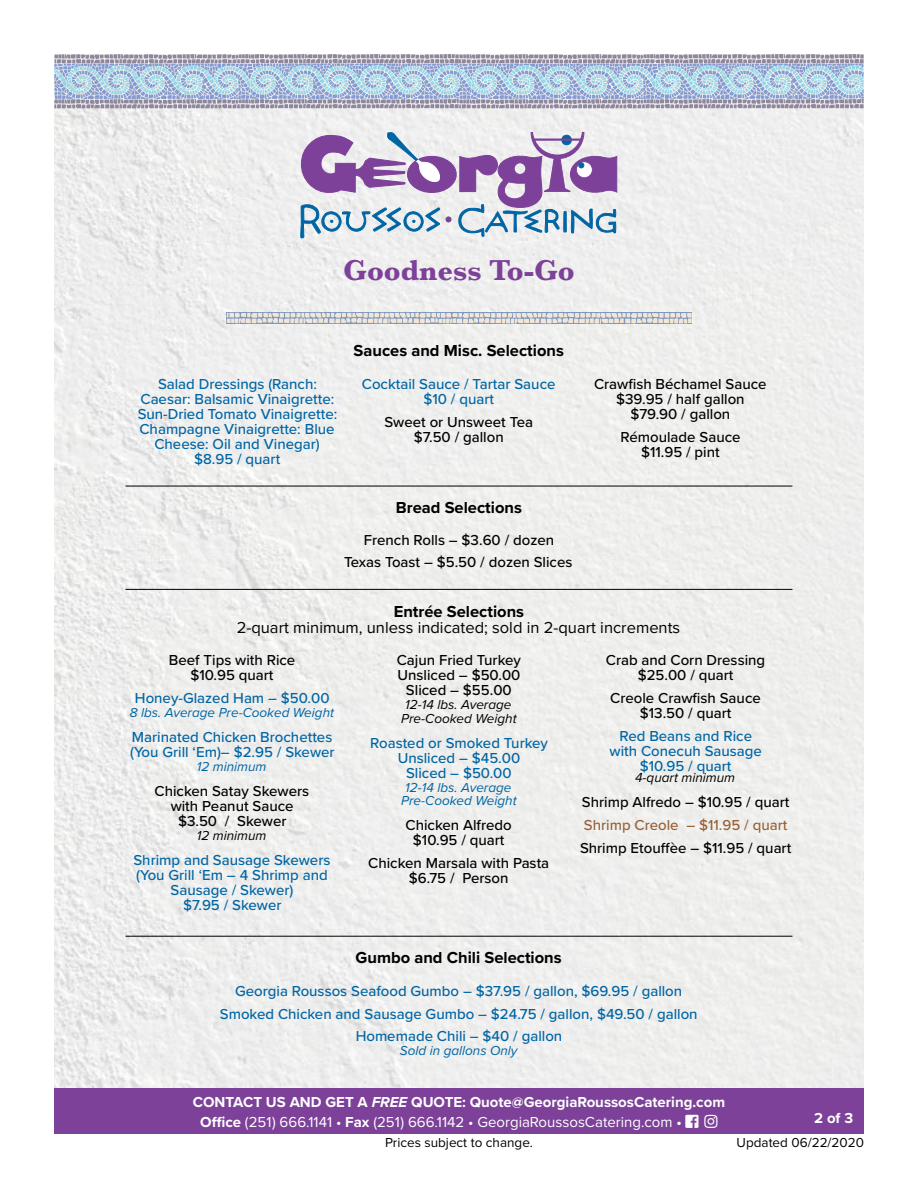
<style>
.page{position:relative;width:918px;height:1188px;background:#fff}
.page>*{position:absolute;margin:0;border:0;box-sizing:border-box;transform-origin:0 0}
.t1{font:700 30px "Baskerville";color:#7d4199}
.t2{font:700 16.5px "Proxima Nova";color:#000}
.t3{font:16.5px "Proxima Nova";color:#000}
.t4{font:500 15px/15px "Proxima Nova";color:#0065a4;text-align:center}
.t5{font:500 15px/15px "Proxima Nova";color:#000;text-align:center}
.t6{font:700 15px/19.5px "Proxima Nova";color:#fff;text-align:center}
.t7{font:500 15px "Proxima Nova";color:#976037}
.t8{font:italic 13.5px/13.5px "Proxima Nova";color:#0065a4;text-align:center}
.t9{font:italic 13.5px/13.5px "Proxima Nova";color:#000;text-align:center}
.t10{font:13.5px "Proxima Nova";color:#000}
.s1{font-style:italic}
.s2{font-weight:400}
.s3{font-weight:600}
</style>
<div class="page">
<img style="left:54px;top:108px;width:810px;height:980px">
<div style="left:54px;top:1088px;width:810px;height:46px;background:#7d4199"></div>
<svg style="left:54px;top:54px;width:810px;height:54px;background:#afbed2"></svg>
<svg style="left:300px;top:131px;width:318px;height:107px"></svg>
<svg style="left:226px;top:312px;width:466px;height:12px"></svg>
<svg style="left:227px;top:313px;width:465px;height:11px;background:#c9cace"></svg>
<hr style="left:126px;top:589px;width:666px;height:1px;background:#000">
<hr style="left:126px;top:486px;width:666px;height:1px;background:#000">
<hr style="left:126px;top:936px;width:666px;height:1px;background:#000">
<h1 class="t1" style="left:343px;top:249px;width:233px">Goodness To-Go</h1>
<p class="t2" style="left:354px;top:339px;width:212px">Sauces and Misc. Selections</p>
<p class="t4" style="left:138px;top:376px;width:201px">Salad Dressings (Ranch:<br>Caesar: Balsamic Vinaigrette:<br>Sun-Dried Tomato Vinaigrette:<br>Champagne Vinaigrette: Blue<br>Cheese: Oil and Vinegar) $8.95 / quart</p>
<p class="t4" style="left:362px;top:376px;width:195px">Cocktail Sauce / Tartar Sauce $10 / quart</p>
<p class="t5" style="left:385px;top:414px;width:150px">Sweet or Unsweet Tea $7.50 / gallon</p>
<p class="t2" style="left:396px;top:495px;width:128px">Bread Selections</p>
<p class="t5" style="left:344px;top:528px;width:230px;line-height:21.8px">French Rolls – $3.60 / dozen<br>Texas Toast – $5.50 / dozen Slices</p>
<p class="t5" style="left:594px;top:376px;width:174px">Crawfish Béchamel Sauce $39.95 / half gallon $79.90 / gallon</p>
<p class="t5" style="left:621px;top:429px;width:121px">Rémoulade Sauce $11.95 / pint</p>
<p class="t2" style="left:394px;top:599px;width:132px">Entrée Selections</p>
<p class="t3" style="left:237px;top:615px;width:445px">2-quart minimum, unless indicated; sold in 2-quart increments</p>
<p class="t5" style="left:169px;top:652px;width:128px">Beef Tips with Rice $10.95 quart</p>
<p class="t4" style="left:135px;top:690px;width:196px">Honey-Glazed Ham – $50.00</p>
<p class="t8" style="left:130px;top:705px;width:206px">8 lbs. Average Pre-Cooked Weight</p>
<p class="t4" style="left:130px;top:729px;width:206px;text-align:left">Marinated Chicken Brochettes (You Grill ‘Em)– $2.95 / Skewer</p>
<p class="t8" style="left:197px;top:759px;width:71px">12 minimum</p>
<p class="t5" style="left:155px;top:783px;width:156px">Chicken Satay Skewers with Peanut Sauce $3.50 / Skewer</p>
<p class="t9" style="left:197px;top:828px;width:71px">12 minimum</p>
<p class="t4" style="left:133px;top:852px;width:199px">Shrimp and Sausage Skewers (You Grill ‘Em – 4 Shrimp and<br>Sausage / Skewer)<br>$7.95 / Skewer</p>
<p class="t5" style="left:397px;top:652px;width:126px">Cajun Fried Turkey<br>Unsliced – $50.00<br>Sliced – $55.00</p>
<p class="t9" style="left:401px;top:697px;width:117px">12-14 lbs. Average<br>Pre-Cooked Weight</p>
<p class="t4" style="left:370px;top:735px;width:179px">Roasted or Smoked Turkey<br>Unsliced – $45.00<br>Sliced – $50.00</p>
<p class="t8" style="left:401px;top:780px;width:117px">12-14 lbs. Average<br>Pre-Cooked Weight</p>
<p class="t5" style="left:406px;top:817px;width:108px">Chicken Alfredo $10.95 / quart</p>
<p class="t5" style="left:368px;top:855px;width:183px">Chicken Marsala with Pasta $6.75 / Person</p>
<p class="t5" style="left:606px;top:652px;width:161px">Crab and Corn Dressing $25.00 / quart</p>
<p class="t5" style="left:610px;top:690px;width:152px">Creole Crawfish Sauce $13.50 / quart</p>
<p class="t4" style="left:610px;top:728px;width:154px">Red Beans and Rice with Conecuh Sausage $10.95 / quart</p>
<p class="t9" style="left:635px;top:770px;width:102px">4-quart minimum</p>
<p class="t5" style="left:582px;top:794px;width:209px">Shrimp Alfredo – $10.95 / quart</p>
<p class="t7" style="left:584px;top:814px;width:205px">Shrimp Creole – $11.95 / quart</p>
<p class="t5" style="left:580px;top:840px;width:213px">Shrimp Etouffèe – $11.95 / quart</p>
<p class="t2" style="left:356px;top:946px;width:208px">Gumbo and Chili Selections</p>
<p class="t4" style="left:220px;top:979px;width:479px;line-height:22.8px">Georgia Roussos Seafood Gumbo – $37.95 / gallon, $69.95 / gallon<br>Smoked Chicken and Sausage Gumbo – $24.75 / gallon, $49.50 / gallon<br>Homemade Chili – $40 / gallon</p>
<p class="t8" style="left:400px;top:1043px;width:119px">Sold in gallons Only</p>
<p class="t6" style="left:193px;top:1092px;width:534px">CONTACT US AND GET A <span class="s1">FREE</span> QUOTE: Quote@GeorgiaRoussosCatering.com<br>Office <span class="s2">(251) 666.1141 •</span> Fax <span class="s2">(251) 666.1142 • GeorgiaRoussosCatering.com</span> <span class="s3">•</span> □□▲❑◆ ■▲▼</p>
<p class="t10" style="left:385px;top:1132px;width:149px">Prices subject to change.</p>
<p class="t10" style="left:737px;top:1132px;width:129px">Updated 06/22/2020</p>
<p class="t6" style="left:814px;top:1108px;width:40px">2 of 3</p>
</div>
